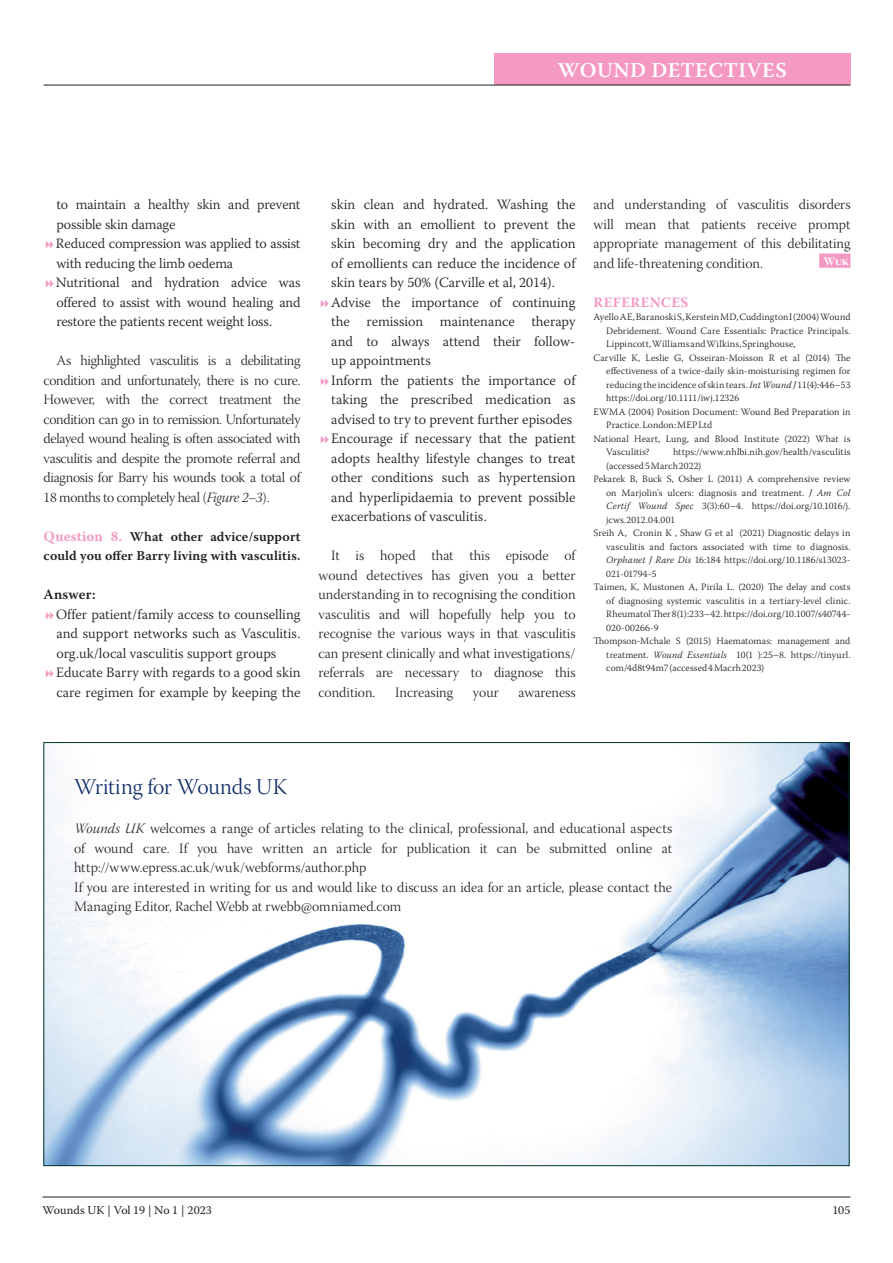
<style>
.page{position:relative;width:893px;height:1263px;background:#fff}
.page>*{position:absolute;margin:0;border:0;box-sizing:border-box;transform-origin:0 0}
.Paragraph_non-indent{font:22.5px "Warnock Pro Light Subh";letter-spacing:-.01em;color:#0f2d65}
.t1{font:600 21px "Warnock Pro";letter-spacing:.025em;color:#fff}
.t2{font:300 14.25px/19.5px "Warnock Pro";color:#231f20;text-align:justify}
.Paragraph_indented{font:14.25px/19.5px "Warnock Pro Light Subh";color:#231f20;text-align:justify}
.Paragraph_non-indent-2{font:14.25px/19.5px "Warnock Pro Light Subh";color:#231f20;text-align:justify}
.A-head{font:700 14.25px "Warnock Pro";letter-spacing:.03em;color:#f499c2}
.Paragraph_indented-2{font:600 14.25px "Warnock Pro";letter-spacing:.01em;color:#231f20}
.Paragraph_indented-3{font:600 13.5px/19.5px "Warnock Pro";letter-spacing:.01em;color:#231f20}
.t3{font:12px "Warnock Pro";letter-spacing:-.005em;color:#231f20}
.t4{font:12px "Warnock Pro Bold Subh";color:#fff}
.References{font:300 9.75px/13.5px "Warnock Pro";letter-spacing:.01em;color:#231f20;text-align:justify}
.s1{font-family:"Warnock Pro Light It Subh"}
.s2{font-weight:700;font-size:14.25px;color:#f499c2}
.s3{font-style:italic}
</style>
<div class="page">
<hr style="left:43px;top:1196px;width:807px;height:1px;background:#231f20">
<div style="left:494px;top:54px;width:356px;height:31px;background:#f499c2"></div>
<hr style="left:44px;top:85px;width:806px;height:1px;background:#231f20">
<div style="left:820px;top:254px;width:30px;height:13px;background:#f499c2"></div>
<div style="left:819px;top:253px;width:31px;height:15px;border:2px solid #f499c2"></div>
<img style="left:46px;top:744px;width:801px;height:420px">
<h2 class="t1" style="left:558px;top:58px;width:230px">WOUND DETECTIVES</h2>
<p class="t2" style="left:56px;top:195px;width:246px">to maintain a healthy skin and prevent possible skin damage</p>
<p class="t2" style="left:56px;top:234px;width:246px">Reduced compression was applied to assist with reducing the limb oedema</p>
<p class="t2" style="left:56px;top:273px;width:246px">Nutritional and hydration advice was offered to assist with wound healing and restore the patients recent weight loss.</p>
<p class="Paragraph_indented" style="left:44px;top:353px;width:258px;text-indent:13px">As highlighted vasculitis is a debilitating condition and unfortunately, there is no cure.<br>However, with the correct treatment the condition can go in to remission. Unfortunately delayed wound healing is often associated with vasculitis and despite the promote referral and diagnosis for Barry his wounds took a total of 18 months to completely heal (<span class="s1">Figure 2–3</span>).</p>
<p class="Paragraph_indented-3" style="left:44px;top:526px;width:258px"><span class="s2">Question 8.</span> What other advice/support could you offer Barry living with vasculitis.</p>
<p class="Paragraph_indented-2" style="left:44px;top:586px;width:54px">Answer:</p>
<p class="t2" style="left:56px;top:604px;width:246px">Offer patient/family access to counselling and support networks such as Vasculitis. org.uk/local vasculitis support groups</p>
<p class="t2" style="left:56px;top:663px;width:246px">Educate Barry with regards to a good skin care regimen for example by keeping the</p>
<p class="t2" style="left:331px;top:195px;width:246px">skin clean and hydrated. Washing the skin with an emollient to prevent the skin becoming dry and the application of emollients can reduce the incidence of skin tears by 50% (Carville et al, 2014).</p>
<p class="t2" style="left:331px;top:292px;width:246px">Advise the importance of continuing the remission maintenance therapy and to always attend their follow&shy;up appointments</p>
<p class="t2" style="left:331px;top:370px;width:246px">Inform the patients the importance of taking the prescribed medication as advised to try to prevent further episodes</p>
<p class="t2" style="left:331px;top:429px;width:246px">Encourage if necessary that the patient adopts healthy lifestyle changes to treat other conditions such as hypertension and hyperlipidaemia to prevent possible exacerbations of vasculitis.</p>
<p class="Paragraph_indented" style="left:319px;top:548px;width:258px;text-indent:13px">It is hoped that this episode of wound detectives has given you a better understanding in to recognising the condition vasculitis and will hopefully help you to recognise the various ways in that vasculitis can present clinically and what investigations/ referrals are necessary to diagnose this condition.</p>
<p class="Paragraph_indented" style="left:395px;top:684px;width:60px">Increasing</p>
<p class="Paragraph_indented" style="left:473px;top:684px;width:27px">your</p>
<p class="Paragraph_indented" style="left:518px;top:684px;width:58px">awareness</p>
<p class="Paragraph_indented" style="left:593px;top:197px;width:258px">and understanding of vasculitis disorders will mean that patients receive prompt appropriate management of this debilitating and life-threatening condition.</p>
<p class="t4" style="left:823px;top:254px;width:27px">Wuk</p>
<p class="A-head" style="left:594px;top:293px;width:96px">REFERENCES</p>
<p class="References" style="left:606px;top:310px;width:246px;text-indent:-13px">Ayello AE, Baranoski S, Kerstein MD, Cuddington I (2004) Wound Debridement. Wound Care Essentials: Practice Principals.<br>Lippincott, Williams and Wilkins, Springhouse,</p>
<p class="References" style="left:606px;top:351px;width:246px;text-indent:-13px">Carville K, Leslie G, Osseiran-Moisson R et al (2014) The effectiveness of a twice-daily skin-moisturising regimen for reducing the incidence of skin tears. <span class="s3">Int Wound J</span> 11(4):446–53 https://doi.org/10.1111/iwj.12326</p>
<p class="References" style="left:606px;top:405px;width:246px;text-indent:-13px">EWMA (2004) Position Document: Wound Bed Preparation in<br>Practice. London: MEP Ltd</p>
<p class="References" style="left:606px;top:432px;width:246px;text-indent:-13px">National Heart, Lung, and Blood Institute (2022) What is<br>Vasculitis?</p>
<p class="References" style="left:606px;top:445px;width:246px;text-indent:67px">https://www.nhlbi.nih.gov/health/vasculitis (accessed 5 March 2022)</p>
<p class="References" style="left:606px;top:472px;width:246px;text-indent:-13px">Pekarek B, Buck S, Osher L (2011) A comprehensive review on Marjolin's ulcers: diagnosis and treatment. <span class="s3">J Am Col Certif Wound Spec</span> 3(3):60–4. https://doi.org/10.1016/j. jcws.2012.04.001</p>
<p class="References" style="left:606px;top:526px;width:246px;text-indent:-13px">Sreih A, Cronin K , Shaw G et al (2021) Diagnostic delays in vasculitis and factors associated with time to diagnosis.<br><span class="s3">Orphanet J Rare Dis</span> 16:184 https://doi.org/10.1186/s13023- 021-01794-5</p>
<p class="References" style="left:606px;top:580px;width:246px;text-indent:-13px">Taimen, K, Mustonen A, Pirila L. (2020) The delay and costs of diagnosing systemic vasculitis in a tertiary-level clinic.<br>Rheumatol Ther 8(1):233–42. https://doi.org/10.1007/s40744- 020-00266-9</p>
<p class="References" style="left:606px;top:634px;width:246px;text-indent:-13px">Thompson-Mchale S (2015) Haematomas: management and treatment. <span class="s3">Wound Essentials</span> 10(1 ):25–8. https://tinyurl. com/4d8t94m7 (accessed 4 Macrh 2023)</p>
<p class="Paragraph_non-indent" style="left:74px;top:775px;width:215px">Writing for Wounds UK</p>
<p class="Paragraph_non-indent-2" style="left:74px;top:821px;width:600px"><span class="s1">Wounds UK</span> welcomes a range of articles relating to the clinical, professional, and educational aspects of wound care. If you have written an article for publication it can be submitted online at http://www.epress.ac.uk/wuk/webforms/author.php</p>
<p class="Paragraph_non-indent-2" style="left:74px;top:879px;width:599px">If you are interested in writing for us and would like to discuss an idea for an article, please contact the<br>Managing Editor, Rachel Webb at rwebb@omniamed.com</p>
<p class="t3" style="left:43px;top:1203px;width:171px">Wounds UK | Vol 19 | No 1 | 2023</p>
<p class="t3" style="left:833px;top:1203px;width:19px">105</p>
</div>
